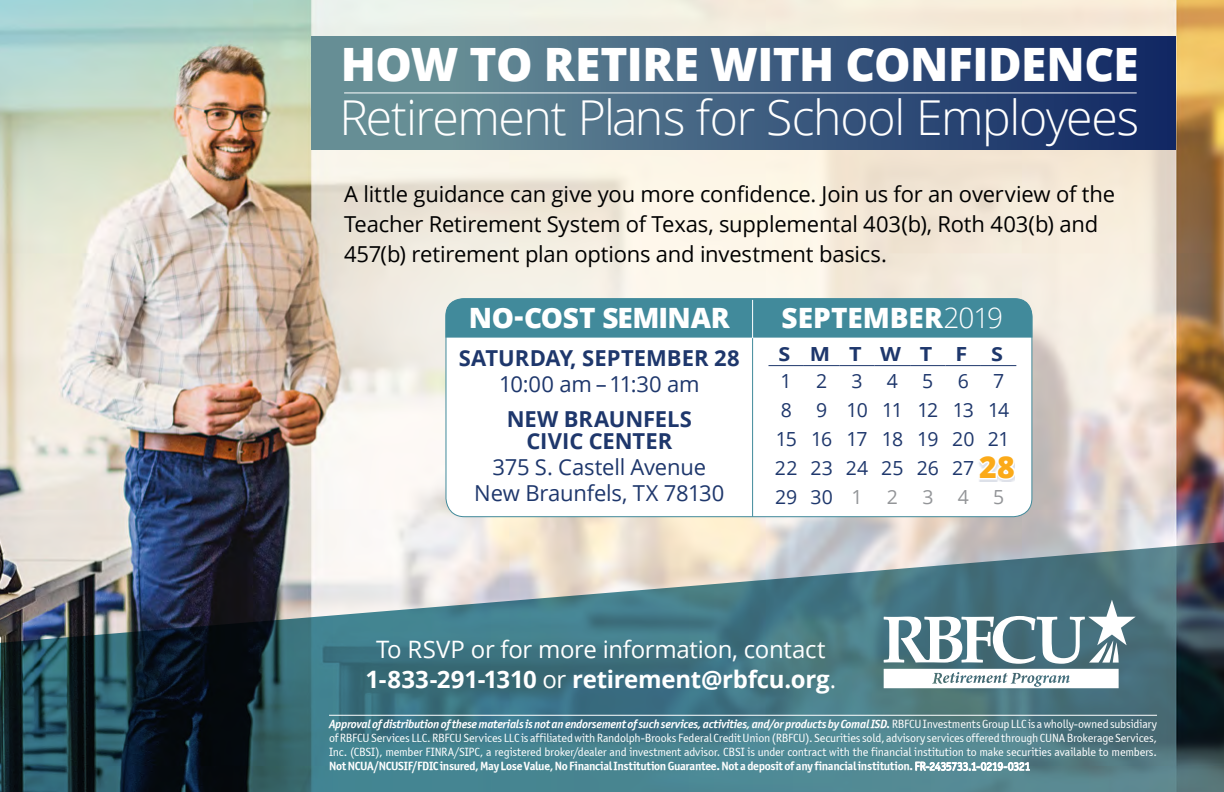
<style>
.page{position:relative;width:1224px;height:792px;background:#fff}
.page>*{position:absolute;margin:0;border:0;box-sizing:border-box;transform-origin:0 0}
.t1{font:300 48.2px "Open Sans";letter-spacing:-.025em;color:#fff}
.t2{font:800 46px "Open Sans";letter-spacing:-.01em;color:#fff}
.t3{font:800 30.2px "Open Sans";color:#fbaa19}
.t4{font:800 28px "Open Sans";letter-spacing:-.01em;color:#fff}
.t5{font:24px/30px "Open Sans";letter-spacing:-.015em;color:#fff;text-align:center}
.t6{font:22px/30px "Open Sans";letter-spacing:-.01em;color:#000}
.t7{font:22px/26px "Open Sans";letter-spacing:-.01em;color:#1e376c;text-align:center}
.t8{font:700 22px/22px "Open Sans";color:#1e376c;text-align:center}
.t9{font:19.4px/29.2px "Open Sans";letter-spacing:-.015em;color:#1e376c}
.t10{font:700 19.4px "Open Sans";letter-spacing:.87em;color:#1e376c;scale:1.11 1}
.t11{font:19.4px "Open Sans";color:#939598}
.t12{font:12px/14px "Officina Sans ITCTT Book";letter-spacing:-.015em;color:#fff}
.t13{font:italic 12px "Officina Sans ITCTT Bold";letter-spacing:-.025em;color:#fff}
.t14{font:12px "Officina Sans ITCTT Bold";letter-spacing:-.025em;color:#fff}
.s1{font-weight:300}
.s2{color:#939598}
.s3{font-weight:700}
.s4{font-family:"Officina Sans ITCTT Book";font-style:normal}
.s5{font-family:"Officina Sans ITCTT Book"}
</style>
<div class="page">
<img style="left:0;top:0;width:1224px;height:541px">
<svg style="left:0;top:541px;width:1224px;height:251px;background:#53767f"></svg>
<svg style="left:884px;top:600px;width:252px;height:88px"></svg>
<div style="left:446px;top:299px;width:586px;height:218px;background:#fff;border-radius:18px"></div>
<div style="left:445px;top:298px;width:588px;height:40px;background:#418a9b"></div>
<hr style="left:752px;top:338px;width:1px;height:179px;background:#418a9b">
<hr style="left:752px;top:300px;width:1px;height:38px;background:#fff">
<div style="left:311px;top:36px;width:864px;height:114px;background:linear-gradient(to right,#719a9c,#112765)"></div>
<hr style="left:329px;top:715px;width:828px;height:1px;background:#fff">
<hr style="left:344px;top:92px;width:793px;height:1px;background:#fff">
<hr style="left:768px;top:365px;width:36px;height:1px;background:#1e376c">
<hr style="left:804px;top:365px;width:35px;height:1px;background:#1e376c">
<hr style="left:839px;top:365px;width:36px;height:1px;background:#1e376c">
<hr style="left:875px;top:365px;width:35px;height:1px;background:#1e376c">
<hr style="left:910px;top:365px;width:36px;height:1px;background:#1e376c">
<hr style="left:946px;top:365px;width:35px;height:1px;background:#1e376c">
<hr style="left:981px;top:365px;width:35px;height:1px;background:#1e376c">
<svg style="left:979px;top:458px;width:36px;height:24px"></svg>
<svg style="left:915px;top:760px;width:115px;height:12px"></svg>
<h2 class="t2" style="left:341px;top:30px;width:800px">HOW TO RETIRE WITH CONFIDENCE</h2>
<h1 class="t1" style="left:339px;top:85px;width:801px">Retirement Plans for School Employees</h1>
<h3 class="t6" style="left:344px;top:179px;width:772px">A little guidance can give you more confidence. Join us for an overview of the<br>Teacher Retirement System of Texas, supplemental 403(b), Roth 403(b) and<br>457(b) retirement plan options and investment basics.</h3>
<h3 class="t4" style="left:469px;top:296px;width:262px">NO-COST SEMINAR</h3>
<h3 class="t4" style="left:782px;top:296px;width:223px">SEPTEMBER<span class="s1">2019</span></h3>
<h3 class="t8" style="left:459px;top:347px;width:282px">SATURDAY, SEPTEMBER 28</h3>
<h3 class="t7" style="left:499px;top:371px;width:202px">10:00 am – 11:30 am</h3>
<h3 class="t8" style="left:507px;top:408px;width:187px">NEW BRAUNFELS<br>CIVIC CENTER</h3>
<h3 class="t7" style="left:474px;top:454px;width:252px">375 S. Castell Avenue<br>New Braunfels, TX 78130</h3>
<h3 class="t10" style="left:779px;top:340px;width:204px">SMTWT F S</h3>
<h3 class="t9" style="left:781px;top:366px;width:48px">1 2</h3>
<h3 class="t9" style="left:851px;top:366px;width:13px">3</h3>
<h3 class="t9" style="left:887px;top:366px;width:48px">4 5</h3>
<h3 class="t9" style="left:958px;top:366px;width:48px">6 7</h3>
<h3 class="t9" style="left:781px;top:395px;width:13px">8</h3>
<h3 class="t9" style="left:775px;top:395px;width:236px;text-indent:41px">9 10 11 12 13 14<br>15 16 17 18 19 20 21<br>22 23 24 25 26 27<br>2930 <span class="s2">1 2</span></h3>
<h3 class="t3" style="left:979px;top:444px;width:37px">28</h3>
<h3 class="t11" style="left:922px;top:484px;width:13px">3</h3>
<h3 class="t11" style="left:958px;top:484px;width:48px">4 5</h3>
<h3 class="t5" style="left:366px;top:634px;width:472px">To RSVP or for more information, contact<br><span class="s3">1-833-291-1310</span> or <span class="s3">retirement@rbfcu.org</span>.</h3>
<p class="t13" style="left:329px;top:717px;width:830px">Approval of distribution of these materials is not an endorsement of such services, activities, and/or products by Comal ISD. <span class="s4">RBFCU Investments Group LLC is a wholly-owned subsidiary</span></p>
<p class="t12" style="left:329px;top:731px;width:829px">of RBFCU Services LLC. RBFCU Services LLC is affiliated with Randolph-Brooks Federal Credit Union (RBFCU). Securities sold, advisory services offered through CUNA Brokerage Services,<br>Inc. (CBSI), member FINRA/SIPC, a registered broker/dealer and investment advisor. CBSI is under contract with the financial institution to make securities available to members.</p>
<p class="t14" style="left:329px;top:759px;width:703px">NotNCUA/NCUSIF/FDIC insured, May Lose Value, No Financial Institution Guarantee. Not a deposit of any financial institution. <span class="s5">FR-2435733.1-0219-0321</span></p>
</div>
